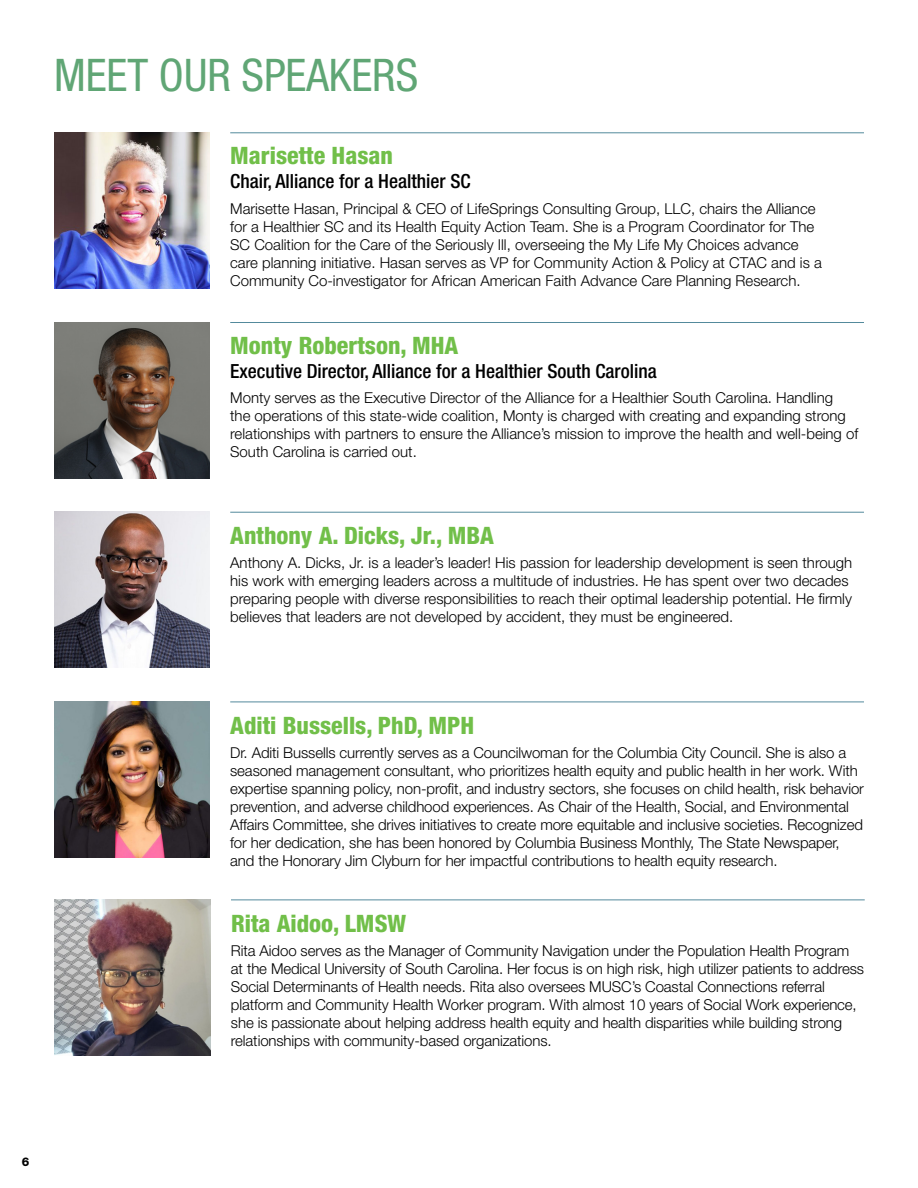
<style>
.page{position:relative;width:918px;height:1188px;background:#fff}
.page>*{position:absolute;margin:0;border:0;box-sizing:border-box;transform-origin:0 0}
.t1{font:condensed 45px "Helvetica Neue LT Std";color:#60a675}
.t2{font:800 condensed 24px "Helvetica Neue LT Std";color:#71bf49}
.t3{font:500 condensed 19.5px "Helvetica Neue LT Std";color:#000}
.t4{font:300 15px/18px "Helvetica Neue LT Std";letter-spacing:-.005em;color:#000}
.t5{font:800 12px "Helvetica Neue LT Std";color:#000}
</style>
<div class="page">
<img style="left:54px;top:132px;width:156px;height:156px">
<hr style="left:230px;top:132px;width:634px;height:1px;background:#538a9c">
<img style="left:54px;top:512px;width:156px;height:156px">
<hr style="left:230px;top:512px;width:634px;height:1px;background:#538a9c">
<img style="left:54px;top:322px;width:156px;height:156px">
<hr style="left:230px;top:322px;width:634px;height:1px;background:#538a9c">
<img style="left:54px;top:702px;width:156px;height:155px">
<hr style="left:230px;top:702px;width:634px;height:1px;background:#538a9c">
<img style="left:55px;top:900px;width:156px;height:155px">
<hr style="left:231px;top:900px;width:634px;height:1px;background:#538a9c">
<h1 class="t1" style="left:54px;top:49px;width:366px">MEET OUR SPEAKERS</h1>
<h2 class="t2" style="left:230px;top:141px;width:164px">Marisette Hasan</h2>
<h3 class="t3" style="left:230px;top:169px;width:242px">Chair, Alliance for a Healthier SC</h3>
<p class="t4" style="left:230px;top:199px;width:593px">Marisette Hasan, Principal &amp; CEO of LifeSprings Consulting Group, LLC, chairs the Alliance for a Healthier SC and its Health Equity Action Team. She is a Program Coordinator for The SC Coalition for the Care of the Seriously Ill, overseeing the My Life My Choices advance care planning initiative. Hasan serves as VP for Community Action &amp; Policy at CTAC and is a Community Co-investigator for African American Faith Advance Care Planning Research.</p>
<h2 class="t2" style="left:230px;top:331px;width:230px">Monty Robertson, MHA</h2>
<h3 class="t3" style="left:230px;top:359px;width:428px">Executive Director, Alliance for a Healthier South Carolina</h3>
<p class="t4" style="left:230px;top:389px;width:630px">Monty serves as the Executive Director of the Alliance for a Healthier South Carolina. Handling<br>the operations of this state-wide coalition, Monty is charged with creating and expanding strong relationships with partners to ensure the Alliance’s mission to improve the health and well-being of South Carolina is carried out.</p>
<h2 class="t2" style="left:230px;top:520px;width:265px">Anthony A. Dicks, Jr., MBA</h2>
<p class="t4" style="left:230px;top:553px;width:624px">Anthony A. Dicks, Jr. is a leader’s leader! His passion for leadership development is seen through his work with emerging leaders across a multitude of industries. He has spent over two decades preparing people with diverse responsibilities to reach their optimal leadership potential. He firmly believes that leaders are not developed by accident, they must be engineered.</p>
<h2 class="t2" style="left:230px;top:710px;width:246px">Aditi Bussells, PhD, MPH</h2>
<p class="t4" style="left:230px;top:743px;width:635px">Dr. Aditi Bussells currently serves as a Councilwoman for the Columbia City Council. She is also a seasoned management consultant, who prioritizes health equity and public health in her work. With expertise spanning policy, non-profit, and industry sectors, she focuses on child health, risk behavior prevention, and adverse childhood experiences. As Chair of the Health, Social, and Environmental Affairs Committee, she drives initiatives to create more equitable and inclusive societies. Recognized for her dedication, she has been honored by Columbia Business Monthly, The State Newspaper, and the Honorary Jim Clyburn for her impactful contributions to health equity research.</p>
<h2 class="t2" style="left:231px;top:908px;width:177px">Rita Aidoo, LMSW</h2>
<p class="t4" style="left:231px;top:941px;width:635px">Rita Aidoo serves as the Manager of Community Navigation under the Population Health Program at the Medical University of South Carolina. Her focus is on high risk, high utilizer patients to address Social Determinants of Health needs. Rita also oversees MUSC’s Coastal Connections referral platform and Community Health Worker program. With almost 10 years of Social Work experience, she is passionate about helping address health equity and health disparities while building strong relationships with community-based organizations.</p>
<p class="t5" style="left:22px;top:1155px;width:9px">6</p>
</div>
